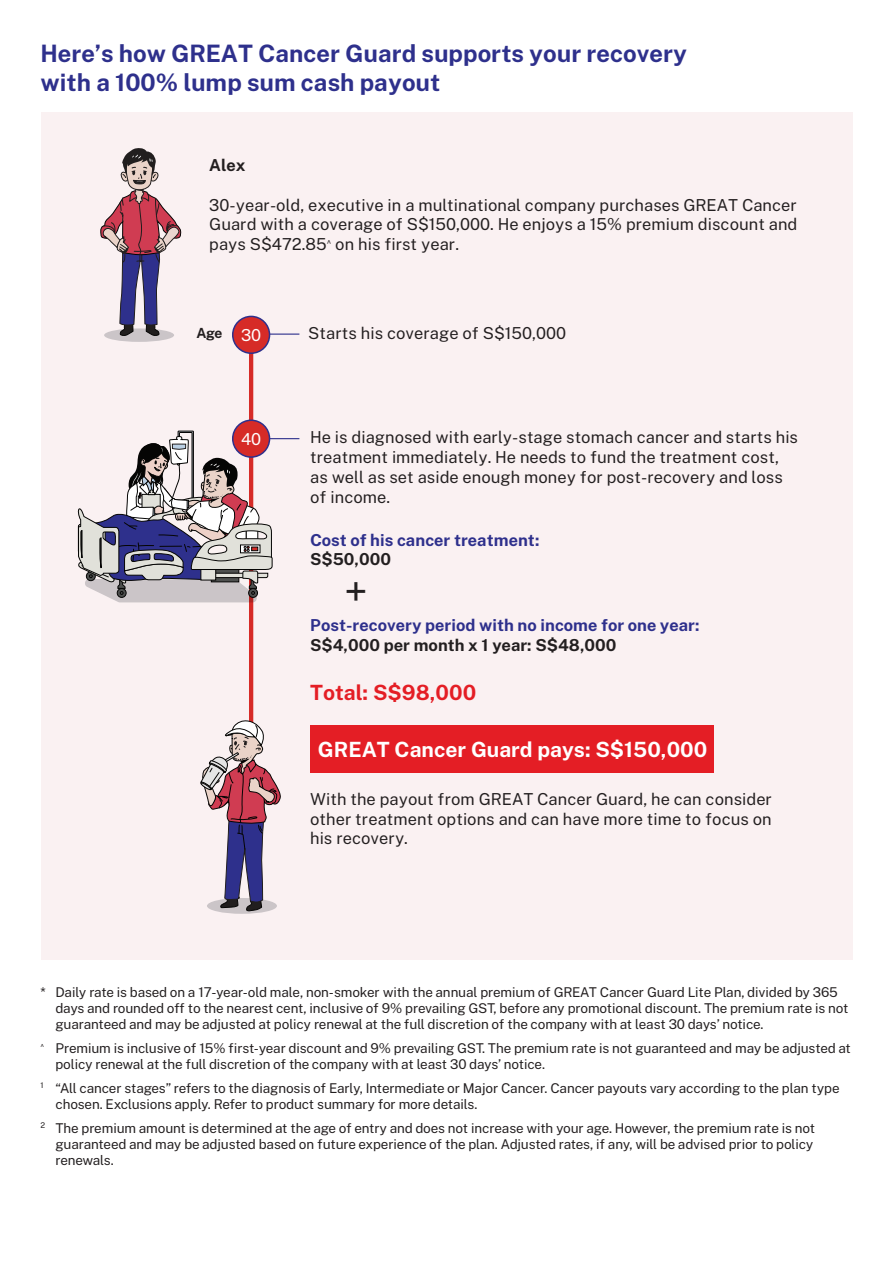
<style>
.page{position:relative;width:893px;height:1263px;background:#fff}
.page>*{position:absolute;margin:0;border:0;box-sizing:border-box;transform-origin:0 0}
.t1{font:42.9px "Public Sans";color:#231f20}
.t2{font:700 24px/28.8px "Public Sans";color:#2e308c}
.t3{font:700 21px "Public Sans";color:#fff}
.t4{font:700 21px "Public Sans";color:#e41e25}
.t5{font:16.5px/19.8px "Public Sans";color:#231f20;text-align:justify}
.t6{font:700 16.5px "Public Sans";color:#2e308c}
.t7{font:700 16.5px "Public Sans";color:#231f20}
.t8{font:16.5px "Public Sans";color:#fff}
.t9{font:700 13.95px "Public Sans";color:#231f20}
.t10{font:13.5px/16.2px "Public Sans";letter-spacing:-.01em;color:#231f20}
.s1{font-weight:400;font-size:16.5px;color:#fff}
</style>
<div class="page">
<div style="left:41px;top:112px;width:811px;height:847px;background:#faf1f2"></div>
<hr style="left:265px;top:438px;width:34px;height:1px;background:#2e308c">
<hr style="left:265px;top:334px;width:34px;height:1px;background:#2e308c">
<div style="left:310px;top:725px;width:404px;height:47px;background:#e41e25"></div>
<svg style="left:77px;top:148px;width:203px;height:766px"></svg>
<h2 class="t2" style="left:40px;top:38px;width:648px">Here’s how GREAT Cancer Guard supports your recovery with a 100% lump sum cash payout</h2>
<p class="t7" style="left:209px;top:152px;width:38px">Alex</p>
<p class="t5" style="left:209px;top:194px;width:590px">30-year-old, executive in a multinational company purchases GREAT Cancer Guard with a coverage of S$150,000. He enjoys a 15% premium discount and pays S$472.85<sup>^</sup> on his first year.</p>
<p class="t9" style="left:196px;top:322px;width:66px">Age <span class="s1">30</span></p>
<p class="t5" style="left:308px;top:322px;width:259px">Starts his coverage of S$150,000</p>
<p class="t8" style="left:241px;top:426px;width:22px">40</p>
<p class="t5" style="left:310px;top:427px;width:490px;text-align:left">He is diagnosed with early-stage stomach cancer and starts his treatment immediately. He needs to fund the treatment cost, as well as set aside enough money for post-recovery and loss of income.</p>
<p class="t6" style="left:310px;top:527px;width:231px">Cost of his cancer treatment:</p>
<p class="t7" style="left:310px;top:548px;width:82px">S$50,000</p>
<h1 class="t1" style="left:344px;top:559px;width:25px">+</h1>
<p class="t6" style="left:310px;top:612px;width:391px">Post-recovery period with no income for one year:</p>
<p class="t7" style="left:310px;top:634px;width:308px">S$4,000 per month x 1 year: S$48,000</p>
<h3 class="t4" style="left:310px;top:678px;width:168px">Total: S$98,000</h3>
<h3 class="t3" style="left:318px;top:735px;width:391px">GREAT Cancer Guard pays: S$150,000</h3>
<p class="t5" style="left:310px;top:788px;width:463px">With the payout from GREAT Cancer Guard, he can consider other treatment options and can have more time to focus on his recovery.</p>
<p class="t10" style="left:55px;top:983px;width:795px;text-indent:-15px">* Daily rate is based on a 17-year-old male, non-smoker with the annual premium of GREAT Cancer Guard Lite Plan, divided by 365 days and rounded off to the nearest cent, inclusive of 9% prevailing GST, before any promotional discount. The premium rate is not guaranteed and may be adjusted at policy renewal at the full discretion of the company with at least 30 days’ notice.</p>
<p class="t10" style="left:55px;top:1039px;width:797px;text-indent:-15px"><sup>^</sup> Premium is inclusive of 15% first-year discount and 9% prevailing GST. The premium rate is not guaranteed and may be adjusted at policy renewal at the full discretion of the company with at least 30 days’ notice.</p>
<p class="t10" style="left:55px;top:1079px;width:786px;text-indent:-15px"><sup>1</sup> “All cancer stages” refers to the diagnosis of Early, Intermediate or Major Cancer. Cancer payouts vary according to the plan type chosen. Exclusions apply. Refer to product summary for more details.</p>
<p class="t10" style="left:55px;top:1119px;width:761px;text-indent:-15px"><sup>2</sup> The premium amount is determined at the age of entry and does not increase with your age. However, the premium rate is not guaranteed and may be adjusted based on future experience of the plan. Adjusted rates, if any, will be advised prior to policy renewals.</p>
</div>
